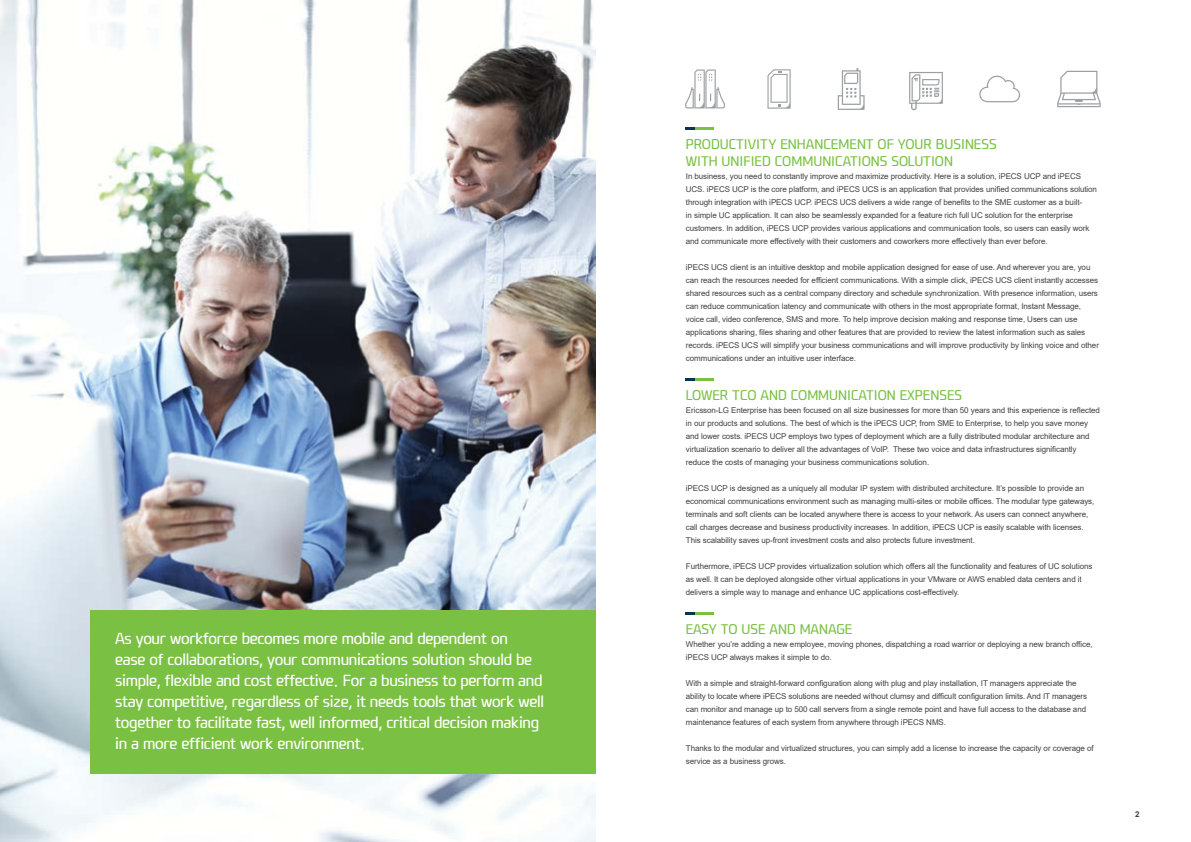
<style>
.page{position:relative;width:1191px;height:842px;background:#fff}
.page>*{position:absolute;margin:0;border:0;box-sizing:border-box;transform-origin:0 0}
.t1{font:15px/21px "i PECS";letter-spacing:-.02em;color:#fff}
.t2{font:13px/17px "i PECS";color:#7ac143}
.t3{font:8px/13px "Arial";letter-spacing:-.01em;color:#414042}
.t4{font:700 8px "Arial";color:#414042}
</style>
<div class="page">
<img style="left:0;top:0;width:595px;height:842px">
<div style="left:90px;top:610px;width:505px;height:163px;background:#7ac143"></div>
<hr style="left:686px;top:127px;width:28px;height:3px;background:#7ac143">
<svg style="left:686px;top:127px;width:9px;height:3px"></svg>
<hr style="left:686px;top:612px;width:28px;height:3px;background:#7ac143">
<svg style="left:686px;top:612px;width:9px;height:3px"></svg>
<hr style="left:686px;top:378px;width:28px;height:3px;background:#7ac143">
<svg style="left:686px;top:378px;width:9px;height:3px"></svg>
<svg style="left:909px;top:72px;width:34px;height:38px"></svg>
<svg style="left:979px;top:76px;width:41px;height:26px"></svg>
<svg style="left:837px;top:68px;width:27px;height:42px"></svg>
<svg style="left:767px;top:69px;width:23px;height:40px"></svg>
<svg style="left:1057px;top:71px;width:43px;height:36px"></svg>
<svg style="left:685px;top:69px;width:40px;height:39px"></svg>
<p class="t1" style="left:115px;top:628px;width:430px">As your workforce becomes more mobile and dependent on<br>ease of collaborations, your communications solution should be simple, flexible and cost effective. For a business to perform and stay competitive, regardless of size, it needs tools that work well together to facilitate fast, well informed, critical decision making in a more efficient work environment.</p>
<h2 class="t2" style="left:686px;top:136px;width:312px">PRODUCTIVITY ENHANCEMENT OF YOUR BUSINESS<br>WITH UNIFIED COMMUNICATIONS SOLUTION</h2>
<p class="t3" style="left:686px;top:170px;width:413px">In business, you need to constantly improve and maximize productivity. Here is a solution, iPECS UCP and iPECS UCS. iPECS UCP is the core platform, and iPECS UCS is an application that provides unified communications solution through integration with iPECS UCP. iPECS UCS delivers a wide range of benefits to the SME customer as a built-<br>in simple UC application. It can also be seamlessly expanded for a feature rich full UC solution for the enterprise customers. In addition, iPECS UCP provides various applications and communication tools, so users can easily work and communicate more effectively with their customers and coworkers more effectively than ever before.</p>
<p class="t3" style="left:686px;top:261px;width:414px">iPECS UCS client is an intuitive desktop and mobile application designed for ease of use. And wherever you are, you can reach the resources needed for efficient communications. With a simple click, iPECS UCS client instantly accesses shared resources such as a central company directory and schedule synchronization. With presence information, users can reduce communication latency and communicate with others in the most appropriate format, Instant Message, voice call, video conference, SMS and more. To help improve decision making and response time, Users can use applications sharing, files sharing and other features that are provided to review the latest information such as sales records. iPECS UCS will simplify your business communications and will improve productivity by linking voice and other communications under an intuitive user interface.</p>
<h2 class="t2" style="left:686px;top:386px;width:278px">LOWER TCO AND COMMUNICATION EXPENSES</h2>
<p class="t3" style="left:686px;top:403px;width:416px">Ericsson-LG Enterprise has been focused on all size businesses for more than 50 years and this experience is reflected in our products and solutions. The best of which is the iPECS UCP, from SME to Enterprise, to help you save money and lower costs. iPECS UCP employs two types of deployment which are a fully distributed modular architecture and virtualization scenario to deliver all the advantages of VoIP. These two voice and data infrastructures significantly reduce the costs of managing your business communications solution.</p>
<p class="t3" style="left:686px;top:481px;width:410px">iPECS UCP is designed as a uniquely all modular IP system with distributed architecture. It’s possible to provide an economical communications environment such as managing multi-sites or mobile offices. The modular type gateways, terminals and soft clients can be located anywhere there is access to your network. As users can connect anywhere, call charges decrease and business productivity increases. In addition, iPECS UCP is easily scalable with licenses.<br>This scalability saves up-front investment costs and also protects future investment.</p>
<p class="t3" style="left:686px;top:559px;width:408px">Furthermore, iPECS UCP provides virtualization solution which offers all the functionality and features of UC solutions as well. It can be deployed alongside other virtual applications in your VMware or AWS enabled data centers and it delivers a simple way to manage and enhance UC applications cost-effectively.</p>
<h2 class="t2" style="left:686px;top:621px;width:168px">EASY TO USE AND MANAGE</h2>
<p class="t3" style="left:686px;top:638px;width:408px">Whether you’re adding a new employee, moving phones, dispatching a road warrior or deploying a new branch office, iPECS UCP always makes it simple to do.</p>
<p class="t3" style="left:686px;top:677px;width:403px">With a simple and straight-forward configuration along with plug and play installation, IT managers appreciate the ability to locate where iPECS solutions are needed without clumsy and difficult configuration limits. And IT managers can monitor and manage up to 500 call servers from a single remote point and have full access to the database and maintenance features of each system from anywhere through iPECS NMS.</p>
<p class="t3" style="left:686px;top:742px;width:409px">Thanks to the modular and virtualized structures, you can simply add a license to increase the capacity or coverage of service as a business grows.</p>
<p class="t4" style="left:1135px;top:808px;width:6px">2</p>
</div>
